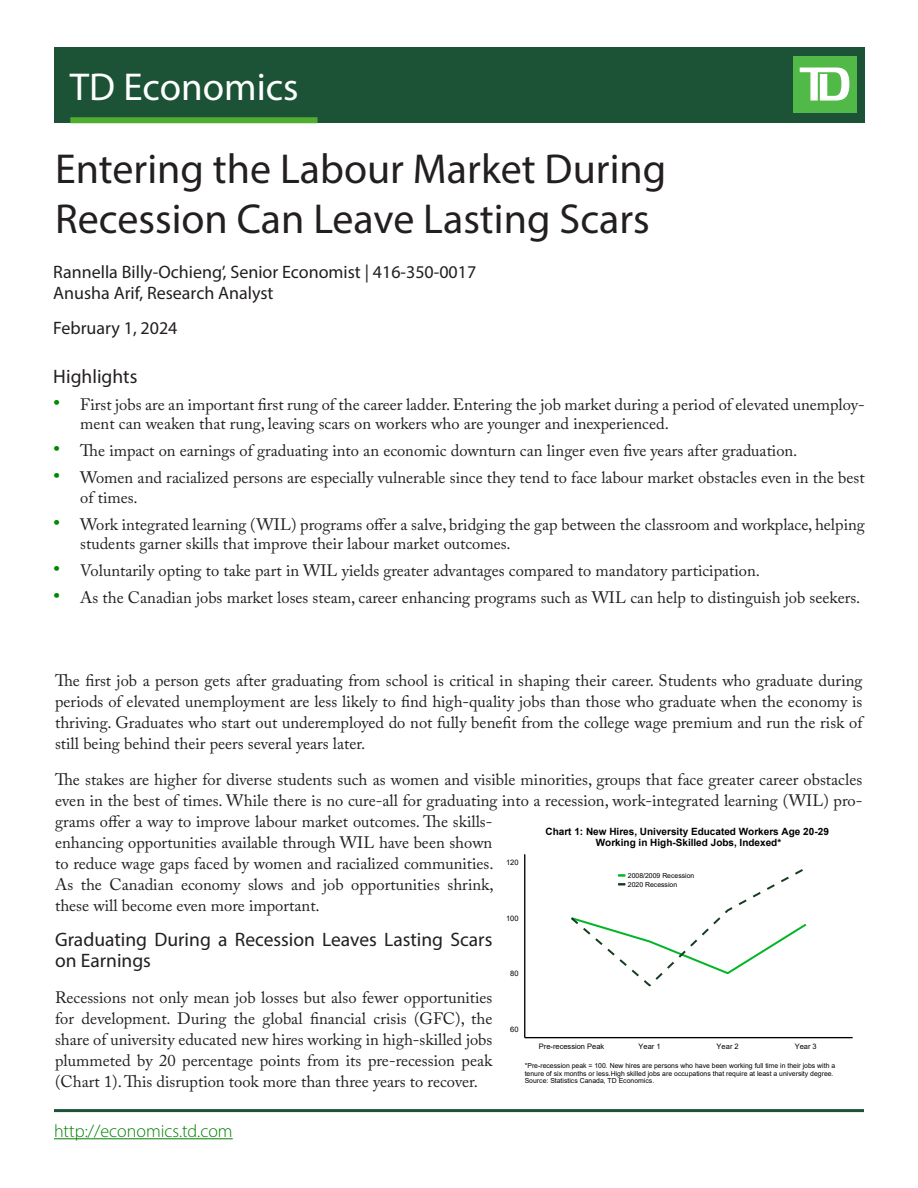
<style>
.page{position:relative;width:918px;height:1188px;background:#fff}
.page>*{position:absolute;margin:0;border:0;box-sizing:border-box;transform-origin:0 0}
.t1{font:42px "Myriad Pro";color:#231f20}
.Disclaimer{font:39px "Myriad Pro";color:#fff}
.Subtitle{font:19.5px/20.2px "Myriad Pro";color:#231f20}
.Economist_Name{font:18px "Myriad Pro";color:#231f20}
.Disclaimer-2{font:300 18px "Myriad Pro";color:#038203}
.Date{font:18px "Myriad Pro";color:#231f20}
.Paragraph{font:16.5px/21px "Adobe Caslon Pro";color:#231f20}
.t2{font:700 10.05px/10.8px "Arial";color:#000;text-align:center}
.t3{font:7.5px "Arial";color:#000}
.t4{font:6.9px/7.5px "Arial";color:#000}
.s1{font-size:21px;color:#008a00}
</style>
<div class="page">
<div style="left:54px;top:47px;width:810px;height:76px;background:#1c5336"></div>
<div style="left:793px;top:56px;width:63px;height:57px;background:#51b948"></div>
<svg style="left:800px;top:68px;width:49px;height:33px"></svg>
<div style="left:70px;top:117px;width:248px;height:6px;background:#4fad2f"></div>
<hr style="left:54px;top:1138px;width:179px;height:1px;background:#038203">
<hr style="left:54px;top:1109px;width:810px;height:3px;background:#1c5336">
<hr style="left:524px;top:854px;width:1px;height:184px;background:#000">
<hr style="left:525px;top:1037px;width:328px;height:1px;background:#000">
<svg style="left:571px;top:869px;width:236px;height:118px"></svg>
<p class="Disclaimer" style="left:70px;top:63px;width:230px">TD Economics</p>
<p class="t1" style="left:55px;top:143px;width:613px">Entering the Labour Market During</p>
<p class="t1" style="left:55px;top:193px;width:596px">Recession Can Leave Lasting Scars</p>
<p class="Economist_Name" style="left:53px;top:260px;width:425px">Rannella Billy-Ochieng’, Senior Economist | 416-350-0017</p>
<p class="Economist_Name" style="left:53px;top:282px;width:222px">Anusha Arif, Research Analyst</p>
<p class="Date" style="left:53px;top:317px;width:126px">February 1, 2024</p>
<p class="Subtitle" style="left:53px;top:366px;width:86px">Highlights</p>
<p class="Paragraph" style="left:80px;top:394px;width:786px;line-height:19.5px;text-indent:-27px"><span class="s1">•</span> First jobs are an important first rung of the career ladder. Entering the job market during a period of elevated unemploy&shy;ment can weaken that rung, leaving scars on workers who are younger and inexperienced.</p>
<p class="Paragraph" style="left:53px;top:440px;width:746px"><span class="s1">•</span> The impact on earnings of graduating into an economic downturn can linger even five years after graduation.</p>
<p class="Paragraph" style="left:80px;top:468px;width:786px;line-height:19.5px;text-indent:-27px"><span class="s1">•</span> Women and racialized persons are especially vulnerable since they tend to face labour market obstacles even in the best of times.</p>
<p class="Paragraph" style="left:80px;top:514px;width:786px;line-height:19.5px;text-indent:-27px"><span class="s1">•</span> Work integrated learning (WIL) programs offer a salve, bridging the gap between the classroom and workplace, helping students garner skills that improve their labour market outcomes.</p>
<p class="Paragraph" style="left:53px;top:560px;width:708px"><span class="s1">•</span> Voluntarily opting to take part in WIL yields greater advantages compared to mandatory participation.</p>
<p class="Paragraph" style="left:53px;top:587px;width:809px"><span class="s1">•</span> As the Canadian jobs market loses steam, career enhancing programs such as WIL can help to distinguish job seekers.</p>
<p class="Paragraph" style="left:55px;top:670px;width:809px;text-align:justify">The first job a person gets after graduating from school is critical in shaping their career. Students who graduate during periods of elevated unemployment are less likely to find high-quality jobs than those who graduate when the economy is thriving. Graduates who start out underemployed do not fully benefit from the college wage premium and run the risk of still being behind their peers several years later.</p>
<p class="Paragraph" style="left:55px;top:769px;width:809px">The stakes are higher for diverse students such as women and visible minorities, groups that face greater career obstacles even in the best of times. While there is no cure-all for graduating into a recession, work-integrated learning (WIL) pro&shy;grams offer a way to improve labour market outcomes. The skills-<br>enhancing opportunities available through WIL have been shown<br>to reduce wage gaps faced by women and racialized communities.<br>As the Canadian economy slows and job opportunities shrink,<br>these will become even more important.</p>
<p class="Subtitle" style="left:55px;top:929px;width:439px">Graduating During a Recession Leaves Lasting Scars on Earnings</p>
<p class="Paragraph" style="left:55px;top:986px;width:439px;text-align:justify">Recessions not only mean job losses but also fewer opportunities for development. During the global financial crisis (GFC), the share of university educated new hires working in high-skilled jobs plummeted by 20 percentage points from its pre-recession peak (Chart 1). This disruption took more than three years to recover.</p>
<p class="t2" style="left:545px;top:826px;width:285px">Chart 1: New Hires, University Educated Workers Age 20-29<br>Working in High-Skilled Jobs, Indexed*</p>
<p class="t3" style="left:506px;top:857px;width:14px">120</p>
<p class="t4" style="left:628px;top:871px;width:68px;line-height:8.9px">2008/2009 Recession<br>2020 Recession</p>
<p class="t3" style="left:506px;top:913px;width:14px">100</p>
<p class="t3" style="left:510px;top:969px;width:10px">80</p>
<p class="t3" style="left:510px;top:1024px;width:10px">60</p>
<p class="t3" style="left:539px;top:1041px;width:67px">Pre-recession Peak</p>
<p class="t3" style="left:639px;top:1041px;width:24px">Year 1</p>
<p class="t3" style="left:717px;top:1041px;width:24px">Year 2</p>
<p class="t3" style="left:795px;top:1041px;width:24px">Year 3</p>
<p class="t4" style="left:525px;top:1062px;width:312px">*Pre-recession peak = 100. New hires are persons who have been working full time in their jobs with a tenure of six months or less.High skilled jobs are occupations that require at least a university degree.<br>Source: Statistics Canada, TD Economics.</p>
<p class="Disclaimer-2" style="left:54px;top:1120px;width:180px">http://economics.td.com</p>
</div>
